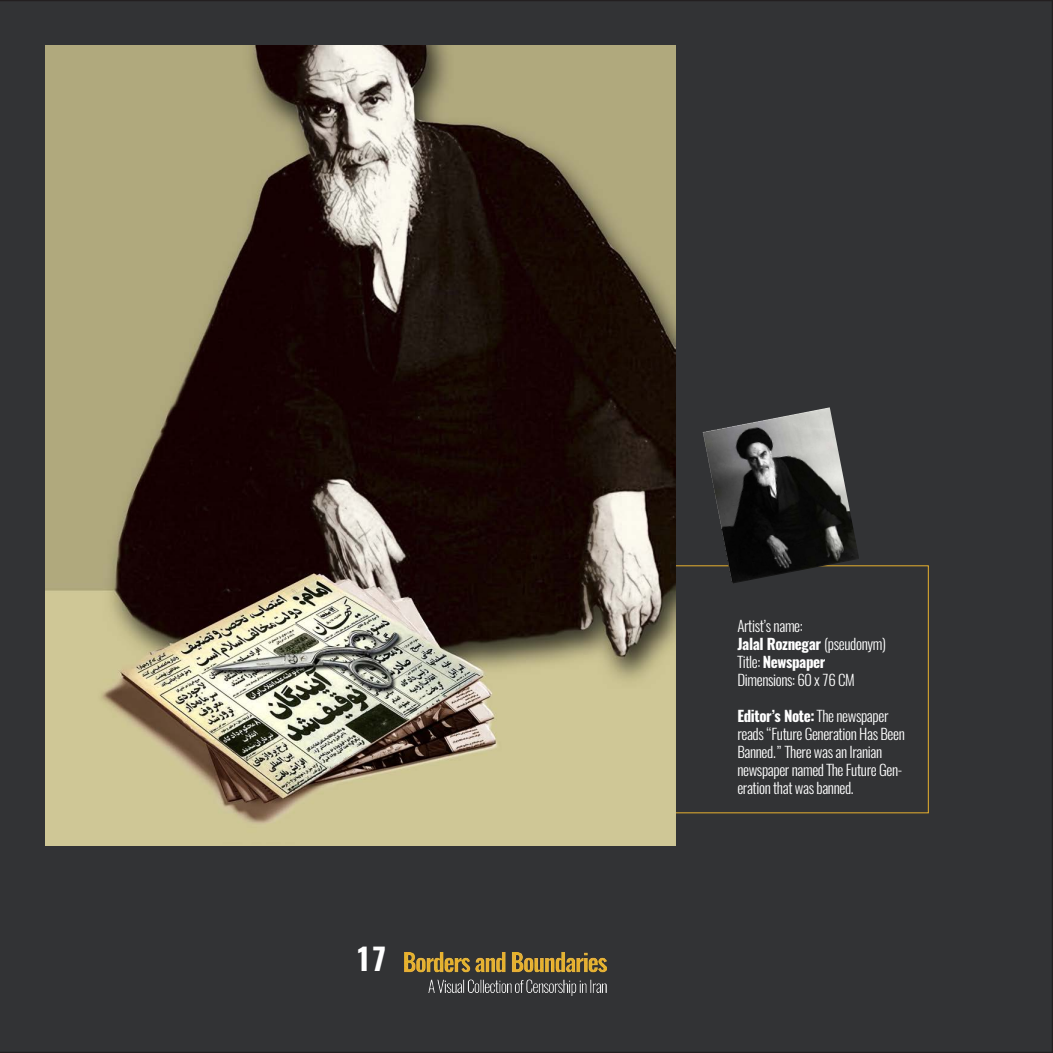
<style>
.page{position:relative;width:1053px;height:1053px;background:#fff}
.page>*{position:absolute;margin:0;border:0;box-sizing:border-box;transform-origin:0 0}
.t1{font:700 30px "Oswald";color:#fff}
.t2{font:300 15px/18px "Oswald";letter-spacing:-.025em;color:#fff}
.t3{font:700 15px "Oswald";letter-spacing:-.025em;color:#fff}
.s1{font-weight:300}
.s2{font-weight:700}
</style>
<div class="page">
<div style="left:0;top:0;width:1052px;height:1052px;background:#323335"></div>
<img style="left:404px;top:952px;width:202px;height:43px">
<img style="left:45px;top:45px;width:630px;height:800px">
<img style="left:702px;top:407px;width:157px;height:176px">
<h1 class="t1" style="left:355px;top:938px;width:32px">17</h1>
<p class="t2" style="left:737px;top:616px;width:67px">Artist’s name:</p>
<p class="t3" style="left:737px;top:633px;width:150px">Jalal Roznegar <span class="s1">(pseudonym)</span></p>
<p class="t3" style="left:737px;top:651px;width:90px"><span class="s1">Title:</span> Newspaper</p>
<p class="t2" style="left:737px;top:670px;width:119px">Dimensions: 60 x 76 CM</p>
<p class="t2" style="left:737px;top:706px;width:169px"><span class="s2">Editor’s Note:</span> The newspaper reads “Future Generation Has Been<br>Banned.” There was an Iranian newspaper named The Future Gen&shy;eration that was banned.</p>
</div>
